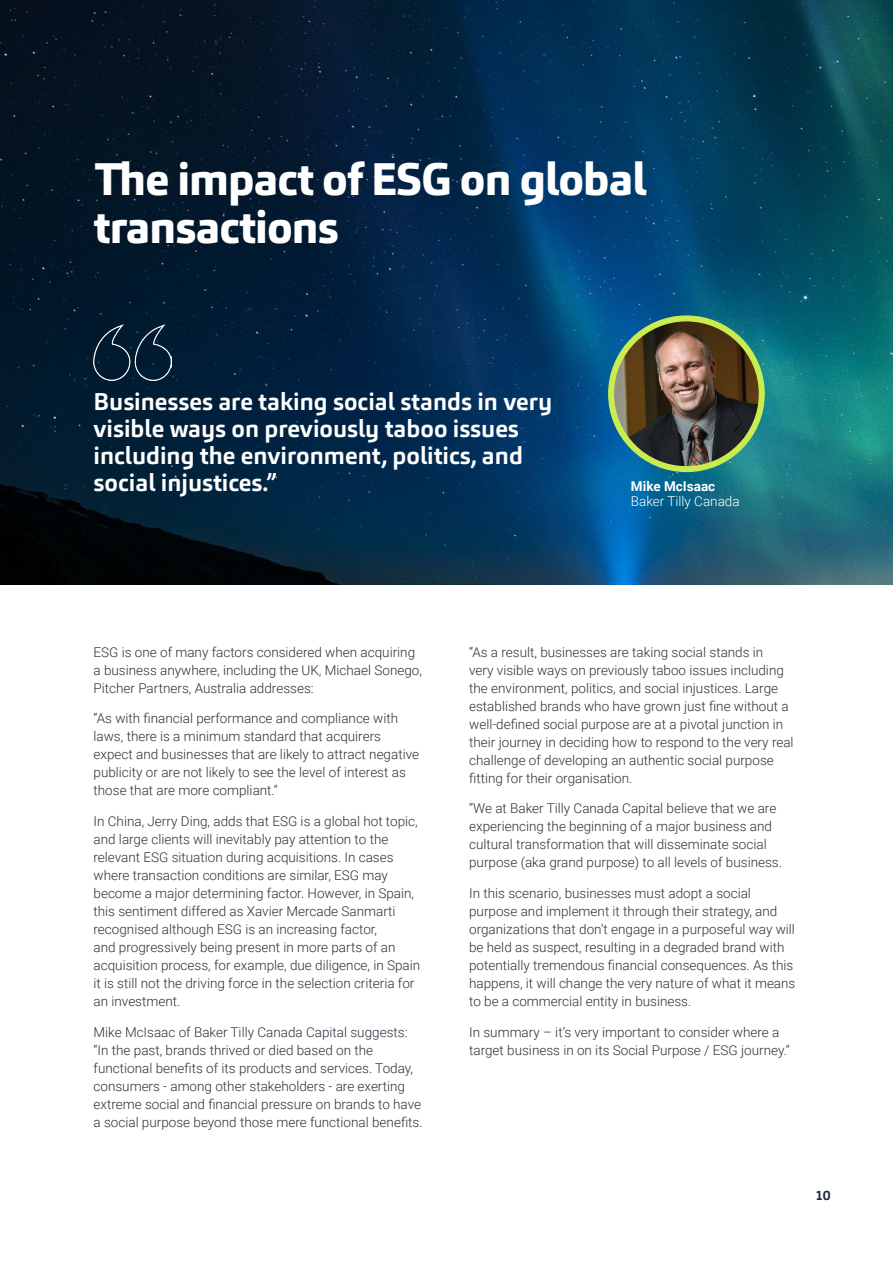
<style>
.page{position:relative;width:893px;height:1263px;background:#fff}
.page>*{position:absolute;margin:0;border:0;box-sizing:border-box;transform-origin:0 0}
.t1{font:800 45px/48px "Carnac";letter-spacing:-.02em;color:#fff}
.t2{font:700 24px/27px "Carnac";color:#fff}
.t3{font:300 13.5px/18px "Roboto";color:#2b303a}
.t4{font:300 13.5px/15px "Roboto";color:#fff}
.t5{font:700 13.5px "Carnac";color:#202c38}
.s1{font-weight:700}
</style>
<div class="page">
<img style="left:0;top:0;width:893px;height:585px">
<img style="left:611px;top:319px;width:151px;height:150px">
<div style="left:608px;top:315px;width:157px;height:157px;border:6px solid #c9ec51;border-radius:50%"></div>
<img style="left:94px;top:325px;width:78px;height:56px">
<p class="t1" style="left:94px;top:156px;width:555px">The impact of ESG on global transactions</p>
<p class="t2" style="left:94px;top:388px;width:460px">Businesses are taking social stands in very visible ways on previously taboo issues including the environment, politics, and social injustices.”</p>
<p class="t4" style="left:631px;top:478px;width:110px"><span class="s1">Mike McIsaac<br></span>Baker Tilly Canada</p>
<p class="t3" style="left:94px;top:642px;width:330px">ESG is one of many factors considered when acquiring a business anywhere, including the UK, Michael Sonego,<br>Pitcher Partners, Australia addresses:</p>
<p class="t3" style="left:94px;top:709px;width:327px">“As with financial performance and compliance with laws, there is a minimum standard that acquirers expect and businesses that are likely to attract negative publicity or are not likely to see the level of interest as those that are more compliant.”</p>
<p class="t3" style="left:94px;top:812px;width:328px">In China, Jerry Ding, adds that ESG is a global hot topic, and large clients will inevitably pay attention to the relevant ESG situation during acquisitions. In cases where transaction conditions are similar, ESG may become a major determining factor. However, in Spain, this sentiment differed as Xavier Mercade Sanmarti recognised although ESG is an increasing factor,<br>and progressively being present in more parts of an acquisition process, for example, due diligence, in Spain it is still not the driving force in the selection criteria for an investment.</p>
<p class="t3" style="left:94px;top:1022px;width:331px">Mike McIsaac of Baker Tilly Canada Capital suggests: “In the past, brands thrived or died based on the functional benefits of its products and services. Today, consumers - among other stakeholders - are exerting extreme social and financial pressure on brands to have a social purpose beyond those mere functional benefits.</p>
<p class="t3" style="left:469px;top:642px;width:326px">“As a result, businesses are taking social stands in<br>very visible ways on previously taboo issues including the environment, politics, and social injustices. Large established brands who have grown just fine without a well-defined social purpose are at a pivotal junction in their journey in deciding how to respond to the very real challenge of developing an authentic social purpose fitting for their organisation.</p>
<p class="t3" style="left:469px;top:799px;width:314px">“We at Baker Tilly Canada Capital believe that we are experiencing the beginning of a major business and cultural transformation that will disseminate social purpose (aka grand purpose) to all levels of business.</p>
<p class="t3" style="left:469px;top:884px;width:328px">In this scenario, businesses must adopt a social purpose and implement it through their strategy, and organizations that don’t engage in a purposeful way will be held as suspect, resulting in a degraded brand with potentially tremendous financial consequences. As this happens, it will change the very nature of what it means to be a commercial entity in business.</p>
<p class="t3" style="left:469px;top:1022px;width:322px">In summary – it’s very important to consider where a target business in on its Social Purpose / ESG journey.”</p>
<p class="t5" style="left:815px;top:1186px;width:17px">10</p>
</div>
